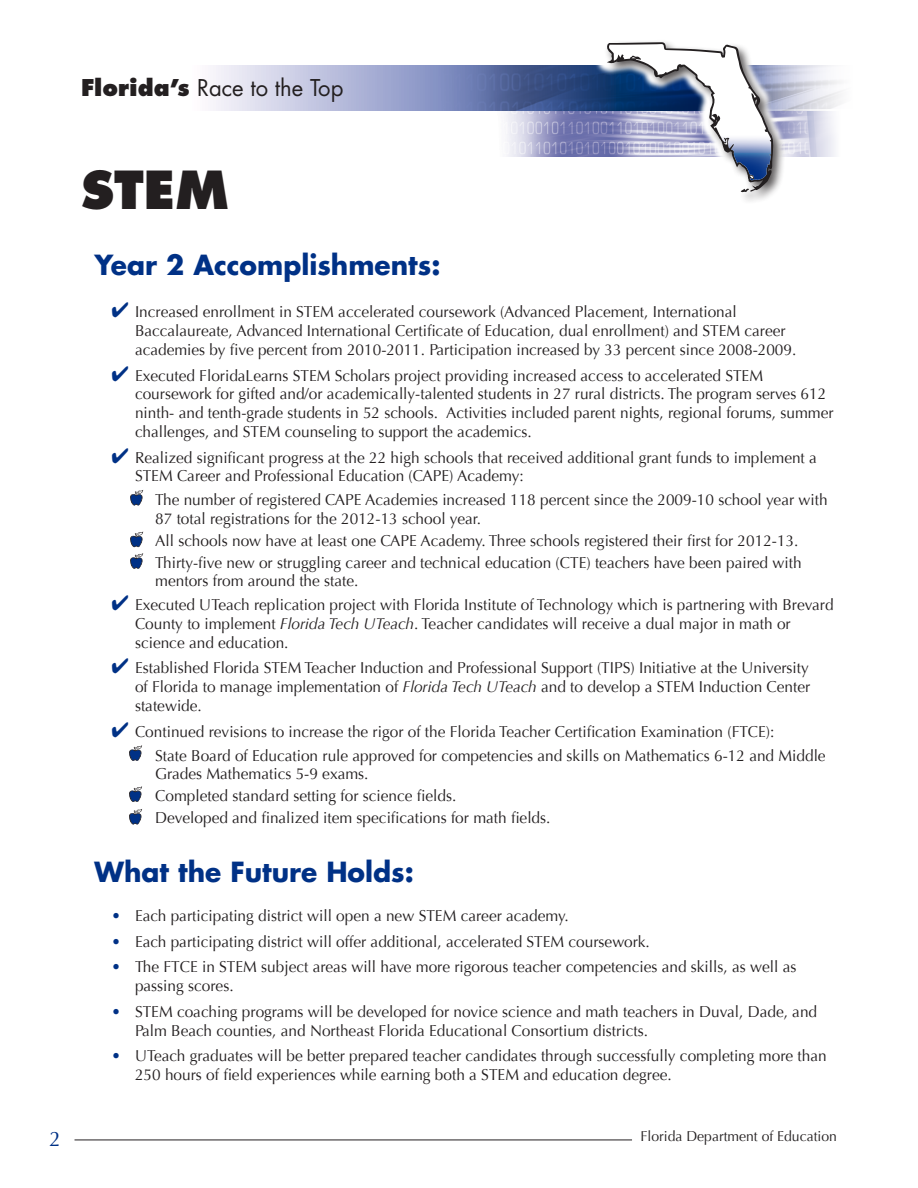
<style>
.page{position:relative;width:918px;height:1188px;background:#fff}
.page>*{position:absolute;margin:0;border:0;box-sizing:border-box;transform-origin:0 0}
.t1{font:800 51px "Futura";color:#231f20}
.t2{font:700 27px "Futura";color:#003186}
.t3{font:22.5px "Futura";color:#231f20}
.t4{font:21px "Optima";color:#003186}
.t5{font:15.75px/18.8px "Optima";color:#231f20}
.t6{font:14.25px "Optima";color:#231f20}
.s1{font-weight:800}
.s2{color:#003186}
.s3{font-family:"Times New Roman"}
.s4{font-style:italic}
</style>
<div class="page">
<svg style="left:213px;top:65px;width:116px;height:46px"></svg>
<img style="left:329px;top:65px;width:265px;height:46px">
<img style="left:506px;top:111px;width:88px;height:45px">
<hr style="left:75px;top:1140px;width:557px;height:1px;background:#231f20">
<svg style="left:786px;top:111px;width:49px;height:46px"></svg>
<svg style="left:786px;top:65px;width:56px;height:46px"></svg>
<svg style="left:594px;top:65px;width:10px;height:92px"></svg>
<div style="left:604px;top:39px;width:182px;height:166px;background:#231f20;opacity:.75"></div>
<svg style="left:604px;top:39px;width:170px;height:155px"></svg>
<svg style="left:130px;top:490px;width:14px;height:16px"></svg>
<svg style="left:130px;top:532px;width:13px;height:15px"></svg>
<svg style="left:130px;top:553px;width:14px;height:16px"></svg>
<svg style="left:129px;top:745px;width:13px;height:16px"></svg>
<svg style="left:129px;top:786px;width:13px;height:16px"></svg>
<svg style="left:129px;top:809px;width:13px;height:16px"></svg>
<h3 class="t3" style="left:81px;top:73px;width:264px"><span class="s1">Florida’s</span> Race to the Top</h3>
<h3 class="t4" style="left:49px;top:1126px;width:13px">2</h3>
<h1 class="t1" style="left:81px;top:159px;width:150px">STEM</h1>
<h2 class="t2" style="left:94px;top:247px;width:347px">Year 2 Accomplishments:</h2>
<p class="t5" style="left:112px;top:303px;width:627px"><span class="s2">✔</span> Increased enrollment in STEM accelerated coursework (Advanced Placement, International</p>
<p class="t5" style="left:135px;top:322px;width:652px">Baccalaureate, Advanced International Certificate of Education, dual enrollment) and STEM career</p>
<p class="t5" style="left:135px;top:340px;width:663px">academies by five percent from 2010-2011. Participation increased by 33 percent since 2008-2009.</p>
<p class="t5" style="left:135px;top:366px;width:700px;text-indent:-23px"><span class="s2">✔</span> Executed FloridaLearns STEM Scholars project providing increased access to accelerated STEM coursework for gifted and/or academically-talented students in 27 rural districts. The program serves 612 ninth- and tenth-grade students in 52 schools. Activities included parent nights, regional forums, summer challenges, and STEM counseling to support the academics.</p>
<p class="t5" style="left:112px;top:448px;width:707px"><span class="s2">✔</span> Realized significant progress at the 22 high schools that received additional grant funds to implement a</p>
<p class="t5" style="left:135px;top:467px;width:390px">STEM Career and Professional Education (CAPE) Academy:</p>
<p class="t5" style="left:155px;top:491px;width:674px;text-indent:-20px"><span class="s3">•</span> The number of registered CAPE Academies increased 118 percent since the 2009-10 school year with<br>87 total registrations for the 2012-13 school year.</p>
<p class="t5" style="left:136px;top:531px;width:664px"><span class="s3">•</span> All schools now have at least one CAPE Academy. Three schools registered their first for 2012-13.</p>
<p class="t5" style="left:136px;top:553px;width:667px"><span class="s3">•</span> Thirty-five new or struggling career and technical education (CTE) teachers have been paired with</p>
<p class="t5" style="left:155px;top:572px;width:205px">mentors from around the state.</p>
<p class="t5" style="left:135px;top:596px;width:700px;text-indent:-23px"><span class="s2">✔</span> Executed UTeach replication project with Florida Institute of Technology which is partnering with Brevard<br>County to implement <span class="s4">Florida Tech UTeach</span>. Teacher candidates will receive a dual major in math or science and education.</p>
<p class="t5" style="left:135px;top:659px;width:677px;text-align:justify;text-indent:-23px"><span class="s2">✔</span> Established Florida STEM Teacher Induction and Professional Support (TIPS) Initiative at the University of Florida to manage implementation of <span class="s4">Florida Tech UTeach</span> and to develop a STEM Induction Center statewide.</p>
<p class="t5" style="left:112px;top:722px;width:665px"><span class="s2">✔</span> Continued revisions to increase the rigor of the Florida Teacher Certification Examination (FTCE):</p>
<p class="t5" style="left:136px;top:746px;width:691px"><span class="s3">•</span> State Board of Education rule approved for competencies and skills on Mathematics 6-12 and Middle</p>
<p class="t5" style="left:155px;top:765px;width:215px">Grades Mathematics 5-9 exams.</p>
<p class="t5" style="left:136px;top:787px;width:322px"><span class="s3">•</span> Completed standard setting for science fields.</p>
<p class="t5" style="left:136px;top:809px;width:416px"><span class="s3">•</span> Developed and finalized item specifications for math fields.</p>
<h2 class="t2" style="left:94px;top:854px;width:321px">What the Future Holds:</h2>
<p class="t5" style="left:112px;top:906px;width:459px"><span class="s2">•</span> Each participating district will open a new STEM career academy.</p>
<p class="t5" style="left:112px;top:932px;width:540px"><span class="s2">•</span> Each participating district will offer additional, accelerated STEM coursework.</p>
<p class="t5" style="left:135px;top:958px;width:663px;text-indent:-23px"><span class="s2">•</span> The FTCE in STEM subject areas will have more rigorous teacher competencies and skills, as well as passing scores.</p>
<p class="t5" style="left:135px;top:1002px;width:684px;text-indent:-23px"><span class="s2">•</span> STEM coaching programs will be developed for novice science and math teachers in Duval, Dade, and<br>Palm Beach counties, and Northeast Florida Educational Consortium districts.</p>
<p class="t5" style="left:135px;top:1047px;width:693px;text-indent:-23px"><span class="s2">•</span> UTeach graduates will be better prepared teacher candidates through successfully completing more than<br>250 hours of field experiences while earning both a STEM and education degree.</p>
<p class="t6" style="left:641px;top:1128px;width:198px">Florida Department of Education</p>
</div>
